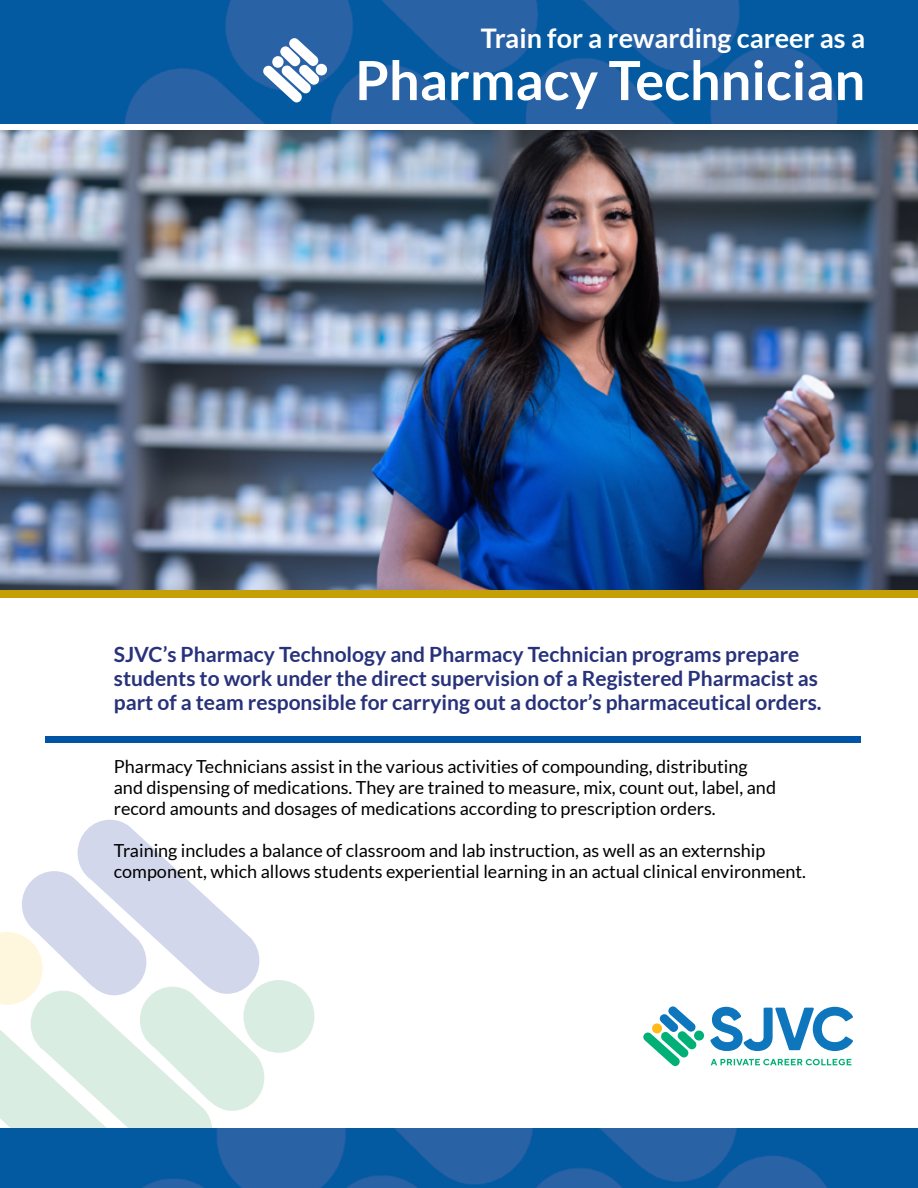
<style>
.page{position:relative;width:918px;height:1188px;background:#fff}
.page>*{position:absolute;margin:0;border:0;box-sizing:border-box;transform-origin:0 0}
.t1{font:700 54px "Lato";color:#fff}
.t2{font:700 27px "Lato";color:#fff}
.t3{font:700 21px/24px "Lato";color:#27327b}
.t4{font:18px/21px "Lato";color:#000}
</style>
<div class="page">
<svg style="left:0;top:820px;width:264px;height:308px"></svg>
<div style="left:243px;top:980px;width:71px;height:73px;background:#daede3;border-radius:50%"></div>
<img style="left:0;top:131px;width:918px;height:460px">
<img style="left:0;top:1128px;width:918px;height:60px">
<div style="left:0;top:591px;width:918px;height:7px;background:#c4a006"></div>
<img style="left:0;top:0;width:918px;height:123px">
<svg style="left:263px;top:38px;width:56px;height:64px"></svg>
<div style="left:272px;top:56px;width:12px;height:12px;background:#fff;border-radius:50%"></div>
<div style="left:316px;top:64px;width:11px;height:11px;background:#fff;border-radius:50%"></div>
<div style="left:45px;top:736px;width:816px;height:7px;background:#0054a4"></div>
<svg style="left:711px;top:1059px;width:140px;height:6px"></svg>
<svg style="left:710px;top:1007px;width:143px;height:44px"></svg>
<svg style="left:643px;top:1006px;width:61px;height:60px"></svg>
<p class="t2" style="left:481px;top:23px;width:386px">Train for a rewarding career as a</p>
<p class="t1" style="left:355px;top:50px;width:512px">Pharmacy Technician</p>
<p class="t3" style="left:114px;top:642px;width:709px">SJVC’s Pharmacy Technology and Pharmacy Technician programs prepare students to work under the direct supervision of a Registered Pharmacist as part of a team responsible for carrying out a doctor’s pharmaceutical orders.</p>
<p class="t4" style="left:114px;top:756px;width:635px">Pharmacy Technicians assist in the various activities of compounding, distributing</p>
<p class="t4" style="left:114px;top:777px;width:664px">and dispensing of medications. They are trained to measure, mix, count out, label, and record amounts and dosages of medications according to prescription orders.</p>
<p class="t4" style="left:114px;top:840px;width:694px">Training includes a balance of classroom and lab instruction, as well as an externship component, which allows students experiential learning in an actual clinical environment.</p>
</div>
